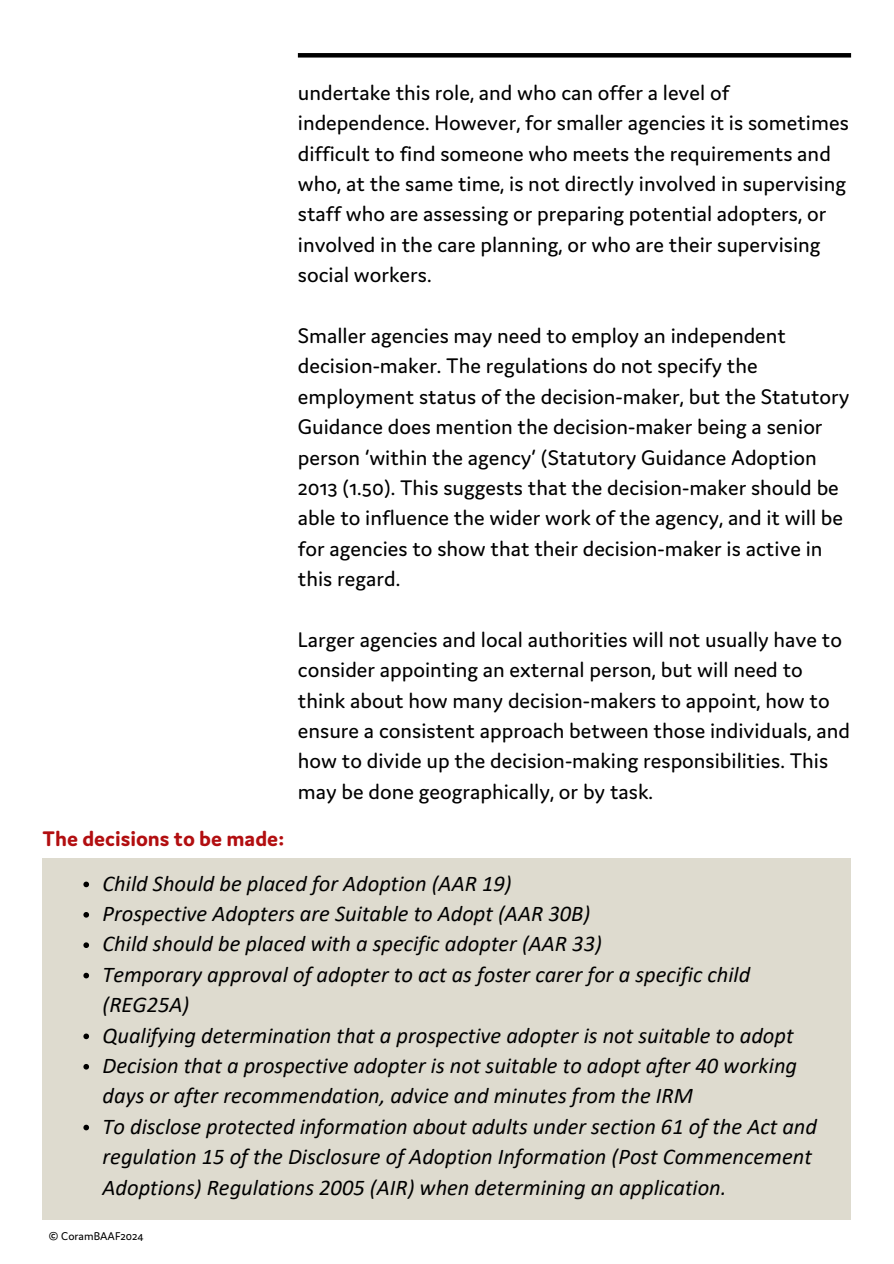
<style>
.page{position:relative;width:894px;height:1264px;background:#fff}
.page>*{position:absolute;margin:0;border:0;box-sizing:border-box;transform-origin:0 0}
.t1{font:22.5px/30.3px "Domus";color:#000}
.t2{font:italic 22.5px/30.3px "Calibri";color:#000}
.t3{font:700 22.5px "Domus";color:#b20e10}
.t4{font:12px "Domus";color:#000}
</style>
<div class="page">
<div style="left:298px;top:53px;width:552px;height:5px;background:#000"></div>
<div style="left:43px;top:857px;width:807px;height:362px;background:#dedbcf"></div>
<svg style="left:83px;top:881px;width:6px;height:6px"></svg>
<svg style="left:83px;top:912px;width:6px;height:5px"></svg>
<svg style="left:83px;top:942px;width:6px;height:6px"></svg>
<svg style="left:83px;top:972px;width:6px;height:6px"></svg>
<svg style="left:83px;top:1033px;width:6px;height:6px"></svg>
<svg style="left:83px;top:1064px;width:6px;height:5px"></svg>
<svg style="left:83px;top:1124px;width:6px;height:6px"></svg>
<h2 class="t1" style="left:298px;top:76px;width:552px">undertake this role, and who can offer a level of independence. However, for smaller agencies it is sometimes difficult to find someone who meets the requirements and who, at the same time, is not directly involved in supervising staff who are assessing or preparing potential adopters, or involved in the care planning, or who are their supervising social workers.</h2>
<h2 class="t1" style="left:298px;top:319px;width:553px">Smaller agencies may need to employ an independent decision-maker. The regulations do not specify the employment status of the decision-maker, but the Statutory Guidance does mention the decision-maker being a senior person ‘within the agency’ (Statutory Guidance Adoption 2013 (1.50). This suggests that the decision-maker should be able to influence the wider work of the agency, and it will be for agencies to show that their decision-maker is active in this regard.</h2>
<h1 class="t1" style="left:298px;top:622px;width:553px">Larger agencies and local authorities will not usually have to consider appointing an external person, but will need to think about how many decision-makers to appoint, how to ensure a consistent approach between those individuals, and how to divide up the decision-making responsibilities. This may be done geographically, or by task.</h1>
<p class="t3" style="left:43px;top:822px;width:244px">The decisions to be made:</p>
<p class="t2" style="left:102px;top:869px;width:410px">Child Should be placed for Adoption (AAR 19)</p>
<p class="t2" style="left:102px;top:900px;width:489px">Prospective Adopters are Suitable to Adopt (AAR 30B)</p>
<p class="t2" style="left:102px;top:930px;width:500px">Child should be placed with a specific adopter (AAR 33)</p>
<p class="t2" style="left:102px;top:961px;width:649px">Temporary approval of adopter to act as foster carer for a specific child (REG25A)</p>
<p class="t2" style="left:102px;top:1021px;width:692px">Qualifying determination that a prospective adopter is not suitable to adopt</p>
<p class="t2" style="left:102px;top:1052px;width:696px">Decision that a prospective adopter is not suitable to adopt after 40 working days or after recommendation, advice and minutes from the IRM</p>
<p class="t2" style="left:102px;top:1112px;width:715px">To disclose protected information about adults under section 61 of the Act and regulation 15 of the Disclosure of Adoption Information (Post Commencement<br>Adoptions) Regulations 2005 (AIR) when determining an application.</p>
<h2 class="t4" style="left:48px;top:1227px;width:96px">© CoramBAAF2024</h2>
</div>
